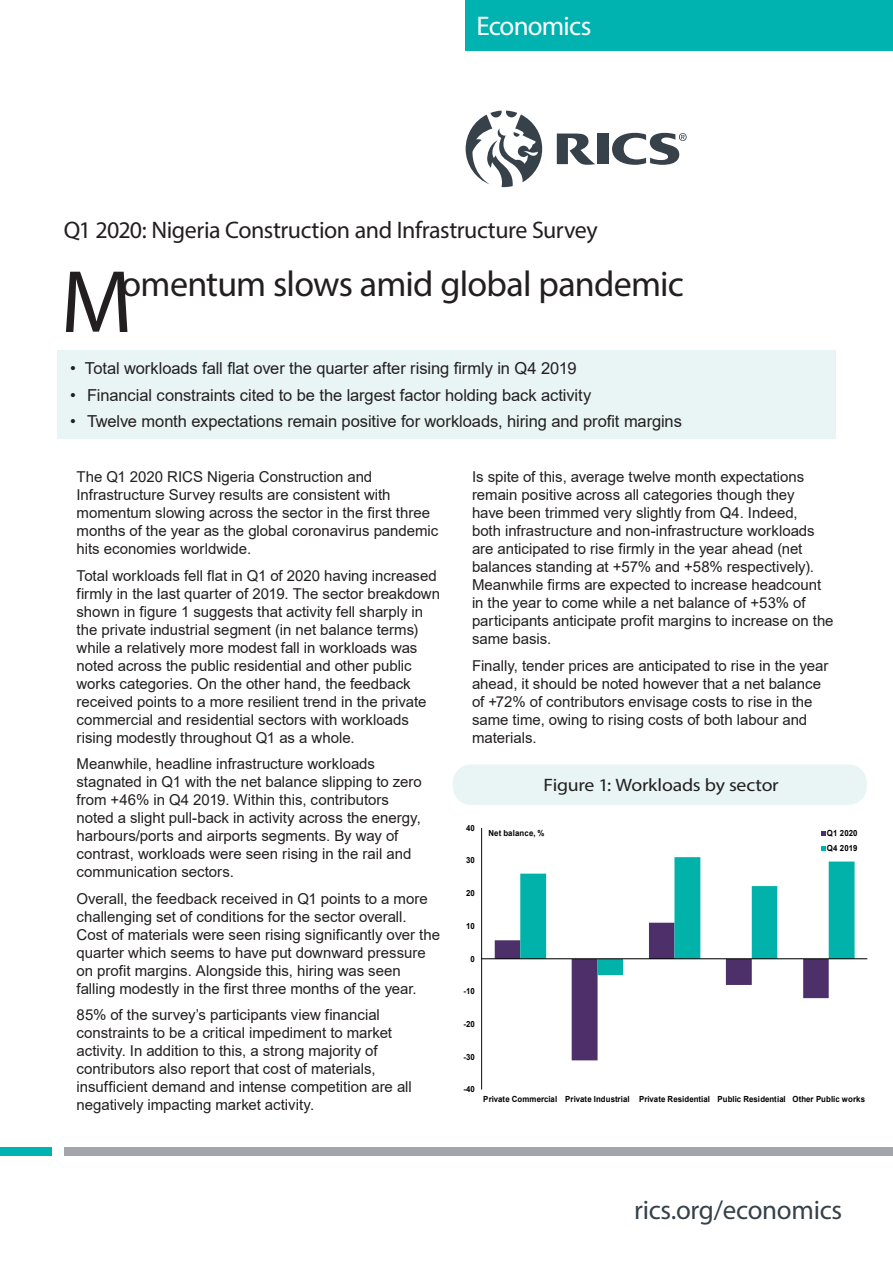
<style>
.page{position:relative;width:893px;height:1263px;background:#fff}
.page>*{position:absolute;margin:0;border:0;box-sizing:border-box;transform-origin:0 0}
.Document_Cover_Title{font:89.4px "Myriad Pro";color:#231f20}
.Document_Cover_Title-2{font:36px "Myriad Pro";letter-spacing:-.025em;color:#231f20}
.t1{font:27px "Myriad Pro";letter-spacing:-.01em;color:#36414a}
.t2{font:27px "Myriad Pro";letter-spacing:-.03em;color:#fff}
.Document_Cover_Sub-t{font:24px "Myriad Pro";letter-spacing:-.02em;color:#231f20}
.Chart_description_te{font:18px "Myriad Pro";letter-spacing:-.01em;color:#231f20;scale:1.1 1}
.Body_Text{font:16.5px "Arial";letter-spacing:-.005em;color:#231f20}
.Key_Findings{font:15px/18px "Arial";color:#231f20}
.t3{font:700 8.4px/15.5px "Arial";letter-spacing:.01em;color:#000;scale:.93 1}
</style>
<div class="page">
<div style="left:466px;top:0;width:427px;height:51px;background:#00b3b0"></div>
<svg style="left:466px;top:111px;width:76px;height:76px"></svg>
<svg style="left:612px;top:133px;width:75px;height:32px"></svg>
<svg style="left:557px;top:133px;width:38px;height:32px"></svg>
<div style="left:597px;top:134px;width:12px;height:30px;background:#36414a"></div>
<div style="left:0;top:1147px;width:51px;height:8px;background:#00b3b0"></div>
<div style="left:64px;top:1147px;width:829px;height:8px;background:#a4a5a9"></div>
<div style="left:57px;top:350px;width:779px;height:89px;background:#e8f5f4"></div>
<div style="left:453px;top:764px;width:414px;height:41px;background:#e8f5f4;border-radius:18px"></div>
<svg style="left:495px;top:940px;width:334px;height:120px"></svg>
<svg style="left:520px;top:857px;width:335px;height:118px"></svg>
<hr style="left:481px;top:828px;width:1px;height:261px;background:#000">
<hr style="left:482px;top:958px;width:385px;height:1px;background:#000">
<svg style="left:821px;top:831px;width:4px;height:4px"></svg>
<svg style="left:821px;top:846px;width:4px;height:5px"></svg>
<h3 class="t2" style="left:476px;top:10px;width:116px">Economics</h3>
<p class="Document_Cover_Sub-t" style="left:64px;top:215px;width:535px">Q1 2020: Nigeria Construction and Infrastructure Survey</p>
<p class="Document_Cover_Title-2" style="left:122px;top:262px;width:564px">omentum slows amid global pandemic</p>
<p class="Document_Cover_Title" style="left:61px;top:247px;width:73px">M</p>
<p class="Body_Text" style="left:70px;top:357px;width:508px">• Total workloads fall flat over the quarter after rising firmly in Q4 2019</p>
<p class="Body_Text" style="left:70px;top:383px;width:523px">• Financial constraints cited to be the largest factor holding back activity</p>
<p class="Body_Text" style="left:70px;top:410px;width:613px">• Twelve month expectations remain positive for workloads, hiring and profit margins</p>
<p class="Key_Findings" style="left:77px;top:468px;width:363px">The Q1 2020 RICS Nigeria Construction and Infrastructure Survey results are consistent with momentum slowing across the sector in the first three months of the year as the global coronavirus pandemic hits economies worldwide.</p>
<p class="Key_Findings" style="left:77px;top:566px;width:365px">Total workloads fell flat in Q1 of 2020 having increased firmly in the last quarter of 2019. The sector breakdown shown in figure 1 suggests that activity fell sharply in the private industrial segment (in net balance terms) while a relatively more modest fall in workloads was noted across the public residential and other public works categories. On the other hand, the feedback received points to a more resilient trend in the private commercial and residential sectors with workloads rising modestly throughout Q1 as a whole.</p>
<p class="Key_Findings" style="left:77px;top:755px;width:347px">Meanwhile, headline infrastructure workloads stagnated in Q1 with the net balance slipping to zero from +46% in Q4 2019. Within this, contributors noted a slight pull-back in activity across the energy, harbours/ports and airports segments. By way of contrast, workloads were seen rising in the rail and communication sectors.</p>
<p class="Key_Findings" style="left:77px;top:889px;width:365px">Overall, the feedback received in Q1 points to a more challenging set of conditions for the sector overall.<br>Cost of materials were seen rising significantly over the quarter which seems to have put downward pressure on profit margins. Alongside this, hiring was seen falling modestly in the first three months of the year.</p>
<p class="Key_Findings" style="left:77px;top:1006px;width:337px">85% of the survey’s participants view financial constraints to be a critical impediment to market activity. In addition to this, a strong majority of contributors also report that cost of materials, insufficient demand and intense competition are all negatively impacting market activity.</p>
<p class="Key_Findings" style="left:472px;top:468px;width:363px">Is spite of this, average twelve month expectations remain positive across all categories though they<br>have been trimmed very slightly from Q4. Indeed,<br>both infrastructure and non-infrastructure workloads are anticipated to rise firmly in the year ahead (net balances standing at +57% and +58% respectively).<br>Meanwhile firms are expected to increase headcount in the year to come while a net balance of +53% of participants anticipate profit margins to increase on the same basis.</p>
<p class="Key_Findings" style="left:472px;top:656px;width:358px">Finally, tender prices are anticipated to rise in the year ahead, it should be noted however that a net balance of +72% of contributors envisage costs to rise in the same time, owing to rising costs of both labour and materials.</p>
<p class="Chart_description_te" style="left:544px;top:774px;width:215px">Figure 1: Workloads by sector</p>
<p class="t3" style="left:466px;top:820px;width:11px">40</p>
<p class="t3" style="left:466px;top:853px;width:11px">30</p>
<p class="t3" style="left:466px;top:885px;width:11px">20</p>
<p class="t3" style="left:488px;top:825px;width:62px">Net balance, %</p>
<p class="t3" style="left:827px;top:825px;width:34px">Q1 2020<br>Q4 2019</p>
<p class="t3" style="left:466px;top:918px;width:11px">10</p>
<p class="t3" style="left:470px;top:951px;width:6px">0</p>
<p class="t3" style="left:463px;top:983px;width:14px">-10</p>
<p class="t3" style="left:463px;top:1016px;width:14px">-20</p>
<p class="t3" style="left:463px;top:1049px;width:14px">-30</p>
<p class="t3" style="left:463px;top:1082px;width:14px">-40</p>
<p class="t3" style="left:483px;top:1092px;width:412px">Private Commercial Private Industrial Private Residential Public Residential Other Public works</p>
<h3 class="t1" style="left:634px;top:1194px;width:210px">rics.org/economics</h3>
</div>
